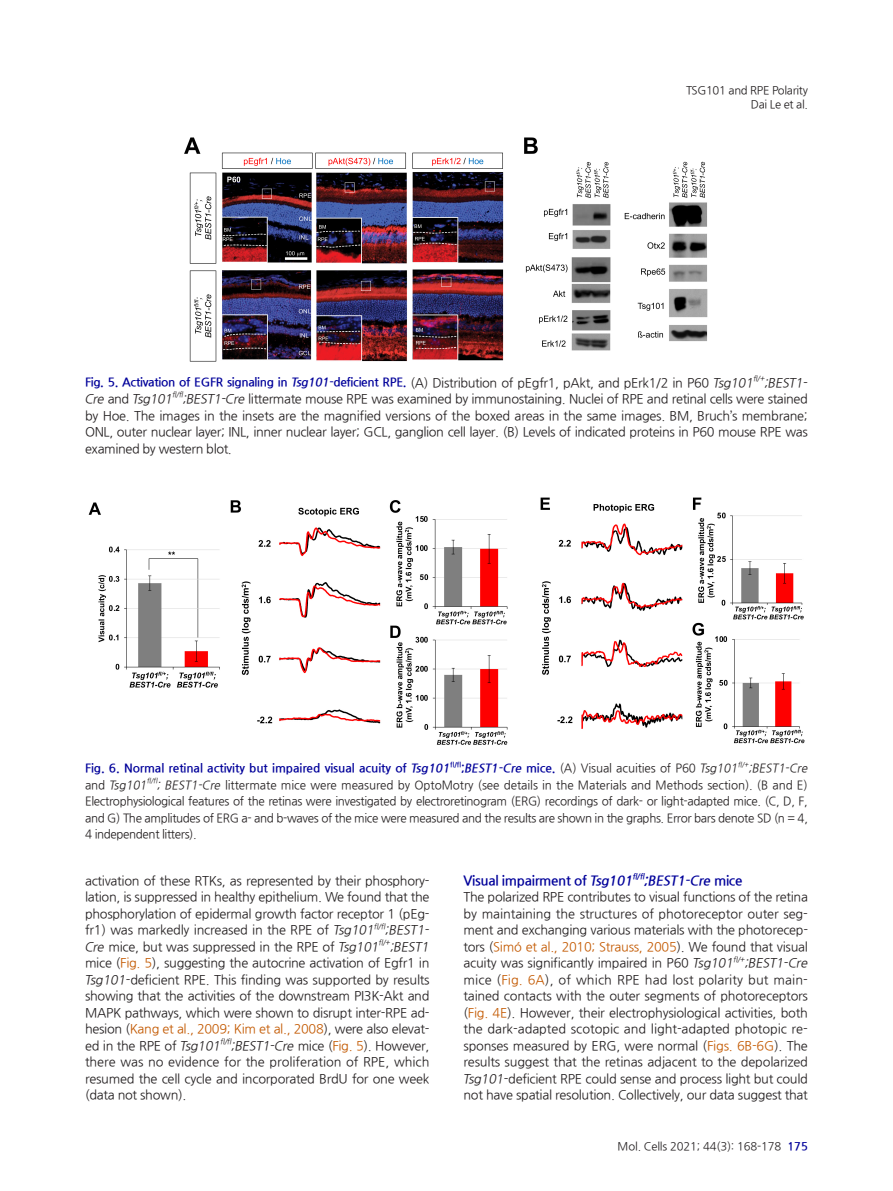
<style>
.page{position:relative;width:893px;height:1191px;background:#fff}
.page>*{position:absolute;margin:0;border:0;box-sizing:border-box;transform-origin:0 0}
.t1{font:700 13.5px "Nanum Gothic";letter-spacing:-.025em;color:#00009a}
.t2{font:italic 700 13.5px "Nanum Gothic";color:#00009a}
.t3{font:12.75px/16.5px "Nanum Gothic";letter-spacing:-.02em;color:#231f20;text-align:justify}
.t4{font:italic 12.75px "Nanum Gothic";color:#231f20}
.t5{font:12px/16.5px "Nanum Gothic";letter-spacing:-.03em;color:#231f20;text-align:justify}
.t6{font:700 12px "Nanum Gothic";letter-spacing:-.025em;color:#00009a}
.t7{font:700 12px "Nanum Gothic";letter-spacing:-.005em;color:#00009a}
.t8{font:12px "Nanum Gothic";letter-spacing:-.005em;color:#231f20}
.t9{font:italic 12px "Nanum Gothic";color:#231f20}
.t10{font:11.25px/13.5px "Nanum Gothic";letter-spacing:-.025em;color:#231f20;text-align:right}
.t11{font:italic 700 7.8px "Nanum Gothic";color:#00009a}
.t12{font:italic 7.5px "Nanum Gothic";color:#231f20}
.t13{font:italic 7.05px "Nanum Gothic";color:#231f20}
.t14{font:700 7.05px "Nanum Gothic";color:#00009a}
.s1{font-style:italic}
.s2{font-weight:400;font-size:12.75px;color:#231f20}
.s3{font-weight:400;font-style:italic;font-size:12.75px;color:#231f20}
.s4{font-style:normal}
.s5{font-weight:700;color:#00009a}
.s6{font-weight:700;font-style:italic;color:#00009a}
.s7{color:#c35900}
</style>
<div class="page">
<img style="left:88px;top:497px;width:717px;height:248px">
<img style="left:184px;top:137px;width:524px;height:225px">
<p class="t10" style="left:686px;top:84px;width:123px">TSG101 and RPE Polarity<br>Dai Le et al.</p>
<p class="t6" style="left:85px;top:377px;width:672px">Fig. 5. Activation of EGFR signaling in <span class="s1">Tsg101</span>-deficient RPE. <span class="s2">(A) Distribution of pEgfr1, pAkt, and pErk1/2 in P60</span> <span class="s3">Tsg101</span></p>
<p class="t12" style="left:753px;top:375px;width:14px">fl/+</p>
<p class="t4" style="left:764px;top:376px;width:47px">;BEST1-</p>
<p class="t4" style="left:84px;top:393px;width:92px">Cre <span class="s4">a n d</span> Tsg101</p>
<p class="t12" style="left:172px;top:391px;width:14px">fl/fl</p>
<p class="t3" style="left:85px;top:391px;width:724px;text-indent:97px"><span class="s1">;BEST1-Cre</span> littermate mouse RPE was examined by immunostaining. Nuclei of RPE and retinal cells were stained by Hoe. The images in the insets are the magnified versions of the boxed areas in the same images. BM, Bruch’s membrane; ONL, outer nuclear layer; INL, inner nuclear layer; GCL, ganglion cell layer. (B) Levels of indicated proteins in P60 mouse RPE was examined by western blot.</p>
<p class="t7" style="left:85px;top:762px;width:368px">Fig. 6. Normal retinal activity but impaired visual acuity of <span class="s1">Tsg101</span></p>
<p class="t14" style="left:450px;top:761px;width:12px">fl/fl</p>
<p class="t8" style="left:461px;top:762px;width:280px"><span class="s5">;</span><span class="s6">BEST1-Cre</span> <span class="s5">mice.</span> (A) Visual acuities of P60 <span class="s1">Tsg101</span></p>
<p class="t13" style="left:738px;top:761px;width:14px">fl/+</p>
<p class="t9" style="left:748px;top:762px;width:63px">;BEST1-Cre</p>
<p class="t9" style="left:85px;top:779px;width:65px"><span class="s4">a nd</span> Tsg101</p>
<p class="t13" style="left:147px;top:777px;width:13px">fl/fl</p>
<p class="t5" style="left:85px;top:777px;width:724px;text-indent:72px"><span class="s1">; BEST1-Cre</span> littermate mice were measured by OptoMotry (see details in the Materials and Methods section). (B and E)<br>Electrophysiological features of the retinas were investigated by electroretinogram (ERG) recordings of dark- or light-adapted mice. (C, D, F, and G) The amplitudes of ERG a- and b-waves of the mice were measured and the results are shown in the graphs. Error bars denote SD (n = 4, 4 independent litters).</p>
<p class="t3" style="left:85px;top:872px;width:346px">activation of these RTKs, as represented by their phosphory&shy;lation, is suppressed in healthy epithelium. We found that the phosphorylation of epidermal growth factor receptor 1 (pEg&shy;fr1) was markedly increased in the RPE of <span class="s1">Tsg101</span></p>
<p class="t12" style="left:374px;top:922px;width:14px">fl/fl</p>
<p class="t4" style="left:385px;top:924px;width:48px">;BEST1-</p>
<p class="t3" style="left:84px;top:938px;width:298px"><span class="s1">Cre</span> mice, but was suppressed in the RPE of <span class="s1">Tsg101</span></p>
<p class="t12" style="left:379px;top:939px;width:14px">fl/+</p>
<p class="t3" style="left:84px;top:938px;width:348px;text-align:left;text-indent:305px"><span class="s1">;BEST1 </span>mice (<span class="s7">Fig. 5</span>), suggesting the autocrine activation of Egfr1 in <span class="s1">Tsg101</span>-deficient RPE. This finding was supported by results showing that the activities of the downstream PI3K-Akt and MAPK pathways, which were shown to disrupt inter-RPE ad&shy;hesion (<span class="s7">Kang et al., 2009; Kim et al., 2008</span>), were also elevat&shy;ed in the RPE of <span class="s1">Tsg101</span></p>
<p class="t12" style="left:220px;top:1038px;width:14px">fl/fl</p>
<p class="t3" style="left:85px;top:1037px;width:346px;text-indent:146px"><span class="s1">;BEST1-Cre</span> mice (<span class="s7">Fig. 5</span>). However, there was no evidence for the proliferation of RPE, which resumed the cell cycle and incorporated BrdU for one week (data not shown).</p>
<p class="t1" style="left:463px;top:874px;width:173px">Visual impairment of <span class="s1">Tsg101</span></p>
<p class="t11" style="left:632px;top:873px;width:15px">fl/fl</p>
<p class="t2" style="left:644px;top:874px;width:100px">;BEST1-Cre <span class="s4">m i c e</span></p>
<p class="t3" style="left:463px;top:889px;width:346px">The polarized RPE contributes to visual functions of the retina by maintaining the structures of photoreceptor outer seg&shy;ment and exchanging various materials with the photorecep&shy;tors (<span class="s7">Simó et al., 2010; Strauss, 2005</span>). We found that visual acuity was significantly impaired in P60 <span class="s1">Tsg101</span></p>
<p class="t12" style="left:733px;top:955px;width:14px">fl/+</p>
<p class="t3" style="left:463px;top:955px;width:348px;text-align:left;text-indent:282px"><span class="s1">;BEST1-Cre </span>mice (<span class="s7">Fig. 6A</span>), of which RPE had lost polarity but main&shy;tained contacts with the outer segments of photoreceptors (<span class="s7">Fig. 4E</span>). However, their electrophysiological activities, both the dark-adapted scotopic and light-adapted photopic re&shy;sponses measured by ERG, were normal (<span class="s7">Figs. 6B-6G</span>). The results suggest that the retinas adjacent to the depolarized <span class="s1">Tsg101</span>-deficient RPE could sense and process light but could not have spatial resolution. Collectively, our data suggest that</p>
<p class="t10" style="left:618px;top:1139px;width:192px">Mol. Cells 2021; 44(3): 168-178 <span class="s5">175</span></p>
</div>
